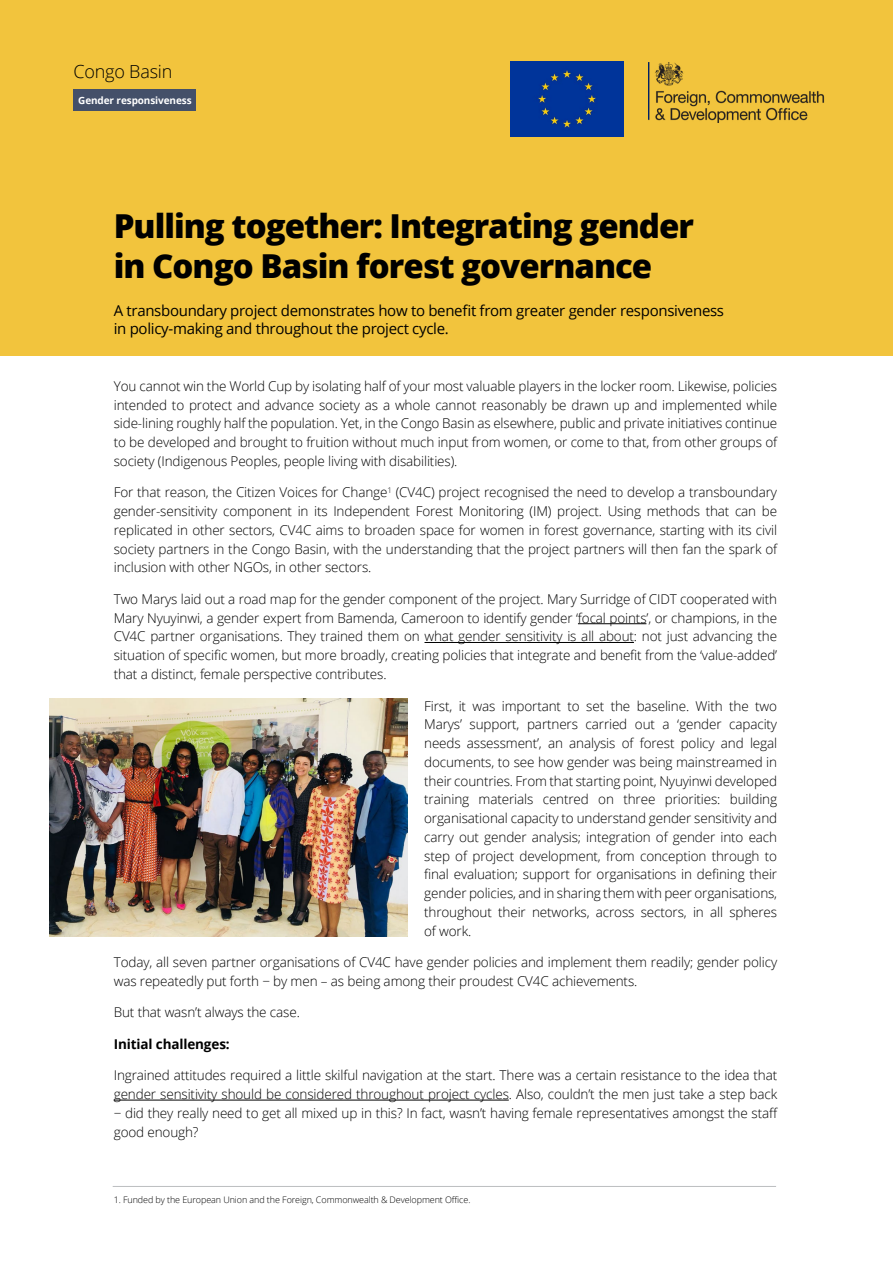
<style>
.page{position:relative;width:893px;height:1263px;background:#fff}
.page>*{position:absolute;margin:0;border:0;box-sizing:border-box;transform-origin:0 0}
.t1{font:800 33px/39.6px "Open Sans";letter-spacing:-.03em;color:#000}
.t2{font:300 18px "Open Sans";letter-spacing:-.01em;color:#000}
.t3{font:15px/18px "Open Sans";letter-spacing:-.02em;color:#000}
.t4{font:300 13.5px/18.8px "Open Sans";letter-spacing:-.01em;color:#000;text-align:justify}
.t5{font:700 13.5px "Open Sans";letter-spacing:-.01em;color:#000}
.t6{font:700 10.05px "Open Sans";letter-spacing:-.01em;color:#fff}
.t7{font:300 9px "Open Sans";letter-spacing:-.01em;color:#000}
</style>
<div class="page">
<div style="left:0;top:0;width:893px;height:355px;background:#f2c43d"></div>
<hr style="left:578px;top:623px;width:68px;height:1px;background:#000">
<hr style="left:424px;top:642px;width:210px;height:1px;background:#000">
<hr style="left:114px;top:1100px;width:395px;height:1px;background:#000">
<img style="left:50px;top:699px;width:357px;height:237px">
<hr style="left:113px;top:1186px;width:663px;height:1px;background:#bcbec0">
<div style="left:73px;top:89px;width:123px;height:22px;background:#445069"></div>
<div style="left:510px;top:61px;width:113px;height:76px;background:#00349a"></div>
<img style="left:648px;top:62px;width:177px;height:61px">
<h2 class="t2" style="left:73px;top:59px;width:101px">Congo Basin</h2>
<p class="t6" style="left:78px;top:93px;width:115px">Gender responsiveness</p>
<h1 class="t1" style="left:114px;top:205px;width:582px">Pulling together: Integrating gender in Congo Basin forest governance</h1>
<p class="t3" style="left:114px;top:301px;width:612px">A transboundary project demonstrates how to benefit from greater gender responsiveness in policy-making and throughout the project cycle.</p>
<p class="t4" style="left:114px;top:376px;width:665px">You cannot win the World Cup by isolating half of your most valuable players in the locker room. Likewise, policies intended to protect and advance society as a whole cannot reasonably be drawn up and implemented while side-lining roughly half the population. Yet, in the Congo Basin as elsewhere, public and private initiatives continue to be developed and brought to fruition without much input from women, or come to that, from other groups of society (Indigenous Peoples, people living with disabilities).</p>
<p class="t4" style="left:114px;top:483px;width:665px">For that reason, the Citizen Voices for Change<sup>1</sup> (CV4C) project recognised the need to develop a transboundary gender-sensitivity component in its Independent Forest Monitoring (IM) project. Using methods that can be replicated in other sectors, CV4C aims to broaden space for women in forest governance, starting with its civil society partners in the Congo Basin, with the understanding that the project partners will then fan the spark of inclusion with other NGOs, in other sectors.</p>
<p class="t4" style="left:114px;top:589px;width:665px">Two Marys laid out a road map for the gender component of the project. Mary Surridge of CIDT cooperated with Mary Nyuyinwi, a gender expert from Bamenda, Cameroon to identify gender ‘focal points’, or champions, in the CV4C partner organisations. They trained them on what gender sensitivity is all about: not just advancing the situation of specific women, but more broadly, creating policies that integrate and benefit from the ‘value-added’ that a distinct, female perspective contributes.</p>
<p class="t4" style="left:424px;top:696px;width:355px">First, it was important to set the baseline. With the two Marys’ support, partners carried out a ‘gender capacity needs assessment’, an analysis of forest policy and legal documents, to see how gender was being mainstreamed in their countries. From that starting point, Nyuyinwi developed training materials centred on three priorities: building organisational capacity to understand gender sensitivity and carry out gender analysis; integration of gender into each step of project development, from conception through to final evaluation; support for organisations in defining their gender policies, and in sharing them with peer organisations, throughout their networks, across sectors, in all spheres of work.</p>
<p class="t4" style="left:114px;top:952px;width:665px">Today, all seven partner organisations of CV4C have gender policies and implement them readily; gender policy was repeatedly put forth − by men – as being among their proudest CV4C achievements.</p>
<p class="t4" style="left:114px;top:1003px;width:188px">But that wasn’t always the case.</p>
<p class="t5" style="left:114px;top:1034px;width:117px">Initial challenges:</p>
<p class="t4" style="left:114px;top:1066px;width:666px">Ingrained attitudes required a little skilful navigation at the start. There was a certain resistance to the idea that gender sensitivity should be considered throughout project cycles. Also, couldn’t the men just take a step back − did they really need to get all mixed up in this? In fact, wasn’t having female representatives amongst the staff good enough?</p>
<p class="t7" style="left:114px;top:1193px;width:358px">1. Funded by the European Union and the Foreign, Commonwealth &amp; Development Office.</p>
</div>
